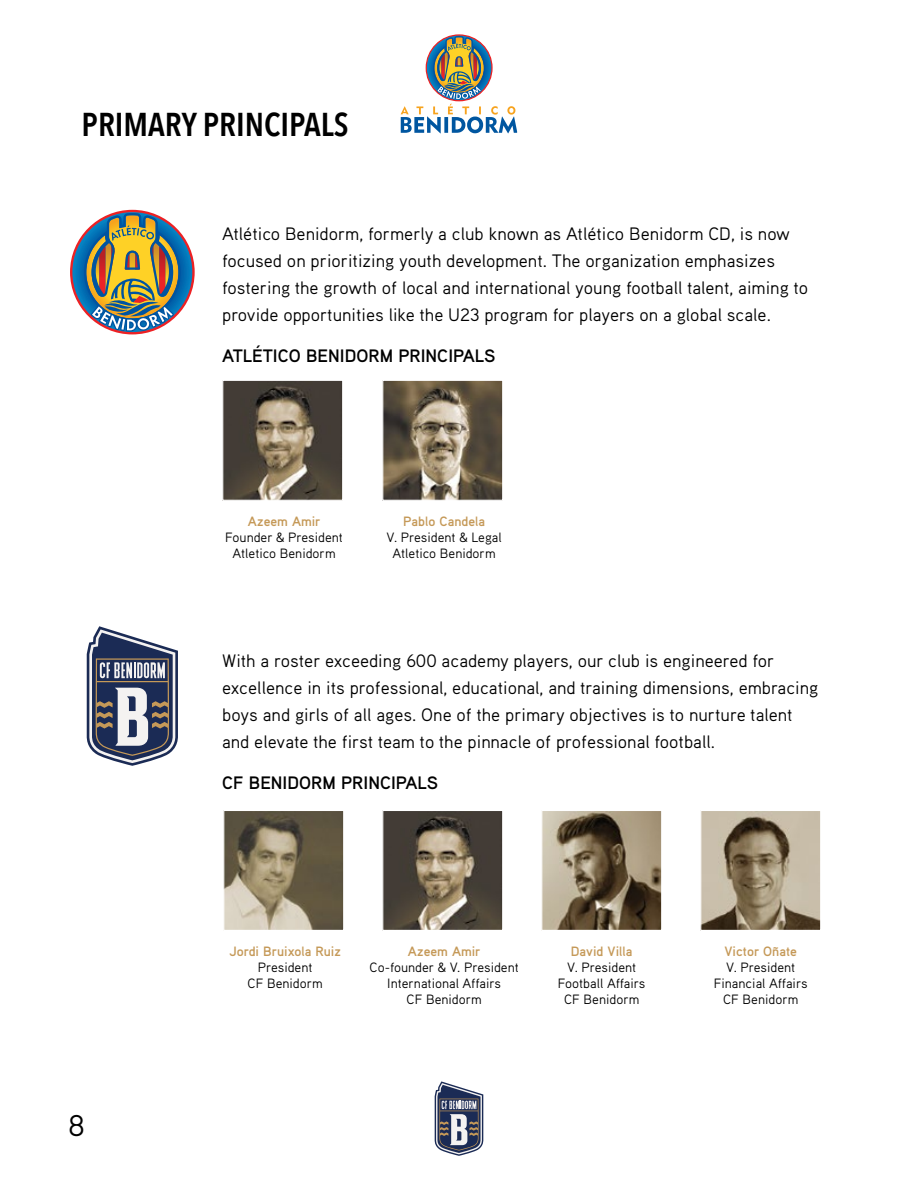
<style>
.page{position:relative;width:918px;height:1188px;background:#fff}
.page>*{position:absolute;margin:0;border:0;box-sizing:border-box;transform-origin:0 0}
.t1{font:600 33px "Avenir Next Condensed";color:#000}
.t2{font:30px "Aaux Pro OT";color:#000}
.t3{font:18px/27px "Aaux Pro OT";color:#000}
.t4{font:700 18px "Aaux Pro OT";color:#000}
.t5{font:13.5px/16.2px "Aaux Pro OT";color:#000;text-align:center}
.t6{font:700 13.5px "Aaux Pro OT";color:#c59958}
</style>
<div class="page">
<svg style="left:435px;top:1081px;width:48px;height:75px"></svg>
<svg style="left:401px;top:34px;width:116px;height:99px"></svg>
<svg style="left:87px;top:626px;width:91px;height:140px"></svg>
<img style="left:543px;top:812px;width:117px;height:117px">
<div style="left:541px;top:810px;width:121px;height:121px;border:1px solid #fff"></div>
<img style="left:702px;top:812px;width:117px;height:117px">
<div style="left:700px;top:810px;width:121px;height:121px;border:1px solid #fff"></div>
<img style="left:225px;top:812px;width:117px;height:117px">
<div style="left:223px;top:810px;width:121px;height:121px;border:1px solid #fff"></div>
<img style="left:384px;top:812px;width:117px;height:117px">
<div style="left:382px;top:810px;width:121px;height:121px;border:1px solid #fff"></div>
<svg style="left:70px;top:210px;width:125px;height:124px"></svg>
<img style="left:384px;top:382px;width:117px;height:117px">
<div style="left:382px;top:380px;width:121px;height:121px;border:1px solid #fff"></div>
<img style="left:224px;top:382px;width:117px;height:117px">
<div style="left:222px;top:380px;width:121px;height:121px;border:1px solid #fff"></div>
<h1 class="t1" style="left:82px;top:96px;width:268px">PRIMARY PRINCIPALS</h1>
<p class="t3" style="left:222px;top:220px;width:588px">Atlético Benidorm, formerly a club known as Atlético Benidorm CD, is now focused on prioritizing youth development. The organization emphasizes fostering the growth of local and international young football talent, aiming to provide opportunities like the U23 program for players on a global scale.</p>
<p class="t4" style="left:222px;top:344px;width:275px">ATLÉTICO BENIDORM PRINCIPALS</p>
<p class="t6" style="left:248px;top:512px;width:74px">Azeem Amir</p>
<p class="t5" style="left:225px;top:529px;width:119px">Founder &amp; President<br>Atletico Benidorm</p>
<p class="t6" style="left:403px;top:512px;width:83px">Pablo Candela</p>
<p class="t5" style="left:387px;top:529px;width:117px">V. President &amp; Legal<br>Atletico Benidorm</p>
<p class="t3" style="left:222px;top:647px;width:598px">With a roster exceeding 600 academy players, our club is engineered for excellence in its professional, educational, and training dimensions, embracing boys and girls of all ages. One of the primary objectives is to nurture talent and elevate the first team to the pinnacle of professional football.</p>
<h2 class="t2" style="left:68px;top:1106px;width:18px">8</h2>
<p class="t4" style="left:222px;top:771px;width:218px">CF BENIDORM PRINCIPALS</p>
<p class="t6" style="left:229px;top:942px;width:113px">Jordi Bruixola Ruiz</p>
<p class="t5" style="left:248px;top:959px;width:77px">President<br>CF Benidorm</p>
<p class="t6" style="left:408px;top:942px;width:74px">Azeem Amir</p>
<p class="t5" style="left:370px;top:959px;width:151px">Co-founder &amp; V. President<br>International Affairs<br>CF Benidorm</p>
<p class="t6" style="left:571px;top:942px;width:63px">David Villa</p>
<p class="t5" style="left:558px;top:959px;width:89px">V. President<br>Football Affairs<br>CF Benidorm</p>
<p class="t6" style="left:724px;top:942px;width:74px">Victor Oñate</p>
<p class="t5" style="left:714px;top:959px;width:95px">V. President<br>Financial Affairs<br>CF Benidorm</p>
</div>
